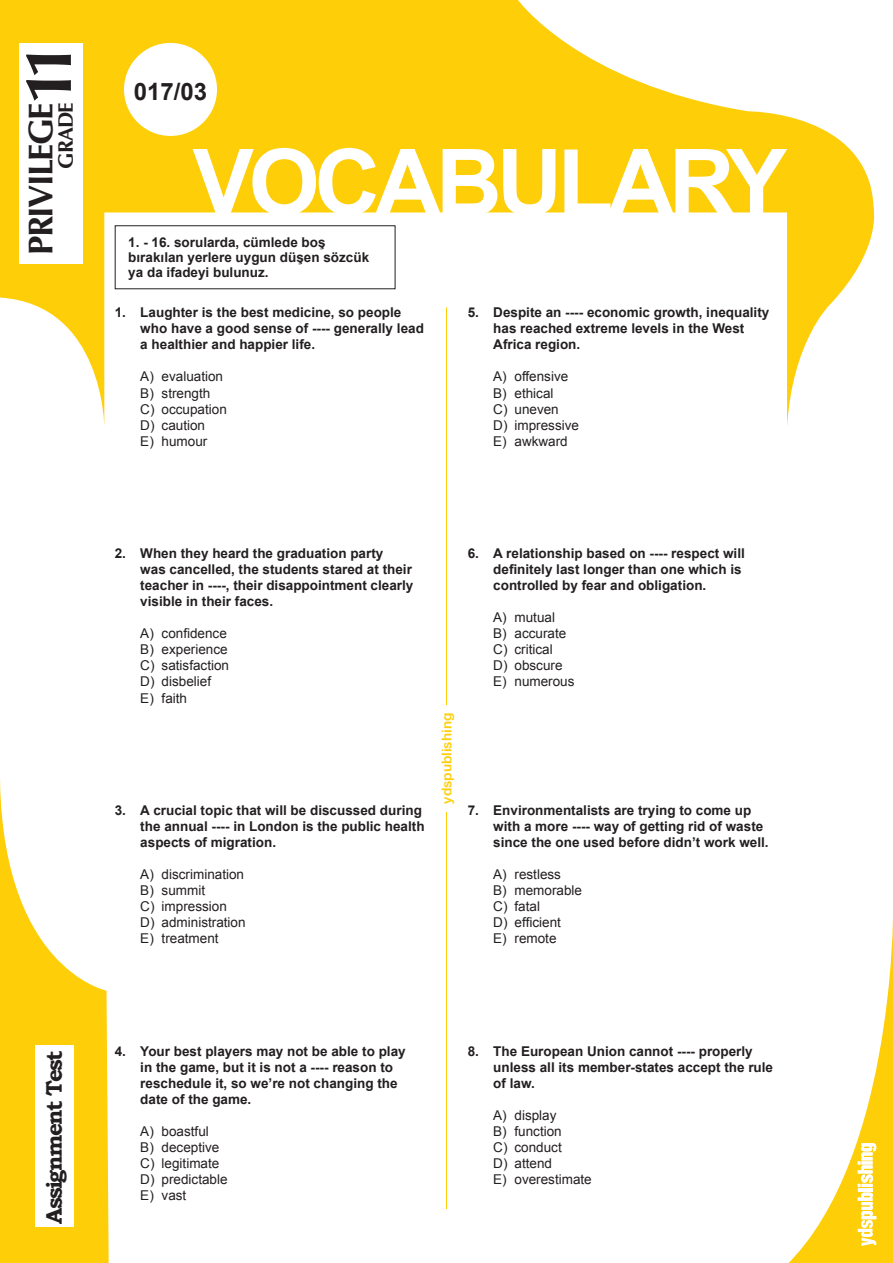
<style>
.page{position:relative;width:893px;height:1263px;background:#fff}
.page>*{position:absolute;margin:0;border:0;box-sizing:border-box;transform-origin:0 0}
.t1{font:700 91.5px "Arial";letter-spacing:-.06em;color:#fff}
.t2{font:700 66px "Optima";color:#231f20}
.t3{font:700 34.5px "Optima";letter-spacing:-.045em;color:#231f20}
.test_no{font:700 24px "Arial";color:#231f20}
.t4{font:700 22.5px "Bookman Old Style";letter-spacing:-.07em;color:#231f20}
.t5{font:700 21px "Optima";letter-spacing:-.045em;color:#231f20}
.soru{font:700 13.5px/16px "Arial";color:#231f20}
.secenek{font:13.5px "Arial";color:#231f20}
.t6{font:13.5px "Arial Rounded MT Bold";color:#fece08}
</style>
<div class="page">
<svg style="left:0;top:779px;width:109px;height:484px;fill:#fece08"></svg>
<svg style="left:0;top:0;width:875px;height:426px"></svg>
<div style="left:20px;top:43px;width:63px;height:220px;background:#fff"></div>
<div style="left:35px;top:1046px;width:39px;height:181px;background:#fff"></div>
<div style="left:124px;top:43px;width:93px;height:93px;background:#fff;border-radius:50%"></div>
<svg style="left:788px;top:918px;width:105px;height:345px"></svg>
<hr style="left:446px;top:307px;width:1px;height:902px;background:#fece08">
<div style="left:438px;top:705px;width:17px;height:106px;background:#fff"></div>
<h2 class="t2" style="left:10px;top:104px;width:64px;rotate:-90deg">11</h2>
<h3 class="t3" style="left:21px;top:255px;width:154px;rotate:-90deg">PRIVILEGE</h3>
<h3 class="t5" style="left:54px;top:169px;width:68px;rotate:-90deg">GRADE</h3>
<h3 class="t4" style="left:38px;top:1224px;width:175px;rotate:-90deg">Assignment Test</h3>
<p class="test_no" style="left:134px;top:75px;width:75px">017/03</p>
<h1 class="t1" style="left:193px;top:119px;width:596px">VOCABULARY</h1>
<p class="soru" style="left:128px;top:235px;width:242px;line-height:15px">1. - 16. sorularda, cümlede boş bırakılan yerlere uygun düşen sözcük ya da ifadeyi bulunuz.</p>
<p class="soru" style="left:140px;top:305px;width:285px;text-indent:-26px">1. Laughter is the best medicine, so people who have a good sense of ---- generally lead a healthier and happier life.</p>
<p class="secenek" style="left:140px;top:368px;width:84px">A) evaluation</p>
<p class="secenek" style="left:140px;top:384px;width:72px">B) strength</p>
<p class="secenek" style="left:140px;top:400px;width:88px">C) occupation</p>
<p class="secenek" style="left:140px;top:416px;width:66px">D) caution</p>
<p class="secenek" style="left:140px;top:432px;width:69px">E) humour</p>
<p class="soru" style="left:493px;top:305px;width:278px;text-indent:-26px">5. Despite an ---- economic growth, inequality has reached extreme levels in the West<br>Africa region.</p>
<p class="secenek" style="left:493px;top:368px;width:77px">A) offensive</p>
<p class="secenek" style="left:493px;top:384px;width:62px">B) ethical</p>
<p class="secenek" style="left:493px;top:400px;width:67px">C) uneven</p>
<p class="secenek" style="left:493px;top:416px;width:87px">D) impressive</p>
<p class="secenek" style="left:493px;top:432px;width:76px">E) awkward</p>
<p class="soru" style="left:140px;top:546px;width:275px;text-indent:-26px">2. When they heard the graduation party<br>was cancelled, the students stared at their teacher in ----, their disappointment clearly visible in their faces.</p>
<p class="secenek" style="left:140px;top:625px;width:88px">A) confidence</p>
<p class="secenek" style="left:140px;top:641px;width:89px">B) experience</p>
<p class="secenek" style="left:140px;top:657px;width:90px">C) satisfaction</p>
<p class="secenek" style="left:140px;top:673px;width:72px">D) disbelief</p>
<p class="secenek" style="left:140px;top:689px;width:48px">E) faith</p>
<p class="soru" style="left:140px;top:802px;width:286px;text-indent:-26px">3. A crucial topic that will be discussed during the annual ---- in London is the public health aspects of migration.</p>
<p class="secenek" style="left:140px;top:865px;width:105px">A) discrimination</p>
<p class="secenek" style="left:140px;top:881px;width:66px">B) summit</p>
<p class="secenek" style="left:140px;top:898px;width:88px">C) impression</p>
<p class="secenek" style="left:140px;top:914px;width:107px">D) administration</p>
<p class="secenek" style="left:140px;top:930px;width:80px">E) treatment</p>
<p class="t6" style="left:439px;top:804px;width:92px;rotate:-90deg">ydspublishing</p>
<p class="soru" style="left:493px;top:546px;width:253px;text-indent:-26px">6. A relationship based on ---- respect will definitely last longer than one which is controlled by fear and obligation.</p>
<p class="secenek" style="left:493px;top:609px;width:63px">A) mutual</p>
<p class="secenek" style="left:493px;top:625px;width:75px">B) accurate</p>
<p class="secenek" style="left:493px;top:641px;width:61px">C) critical</p>
<p class="secenek" style="left:493px;top:657px;width:71px">D) obscure</p>
<p class="secenek" style="left:493px;top:673px;width:83px">E) numerous</p>
<p class="soru" style="left:493px;top:802px;width:277px;text-indent:-26px">7. Environmentalists are trying to come up with a more ---- way of getting rid of waste since the one used before didn’t work well.</p>
<p class="secenek" style="left:493px;top:865px;width:69px">A) restless</p>
<p class="secenek" style="left:493px;top:881px;width:90px">B) memorable</p>
<p class="secenek" style="left:493px;top:898px;width:48px">C) fatal</p>
<p class="secenek" style="left:493px;top:914px;width:69px">D) efficient</p>
<p class="secenek" style="left:493px;top:930px;width:65px">E) remote</p>
<p class="soru" style="left:140px;top:1043px;width:267px;text-indent:-26px">4. Your best players may not be able to play in the game, but it is not a ---- reason to reschedule it, so we’re not changing the date of the game.</p>
<p class="secenek" style="left:140px;top:1122px;width:70px">A) boastful</p>
<p class="secenek" style="left:140px;top:1138px;width:81px">B) deceptive</p>
<p class="secenek" style="left:140px;top:1154px;width:81px">C) legitimate</p>
<p class="secenek" style="left:140px;top:1170px;width:89px">D) predictable</p>
<p class="secenek" style="left:140px;top:1186px;width:48px">E) vast</p>
<p class="soru" style="left:493px;top:1043px;width:281px;text-indent:-26px">8. The European Union cannot ---- properly unless all its member-states accept the rule of law.</p>
<p class="secenek" style="left:493px;top:1106px;width:65px">A) display</p>
<p class="secenek" style="left:493px;top:1122px;width:70px">B) function</p>
<p class="secenek" style="left:493px;top:1138px;width:70px">C) conduct</p>
<p class="secenek" style="left:493px;top:1154px;width:60px">D) attend</p>
<p class="secenek" style="left:493px;top:1170px;width:100px">E) overestimate</p>
</div>
